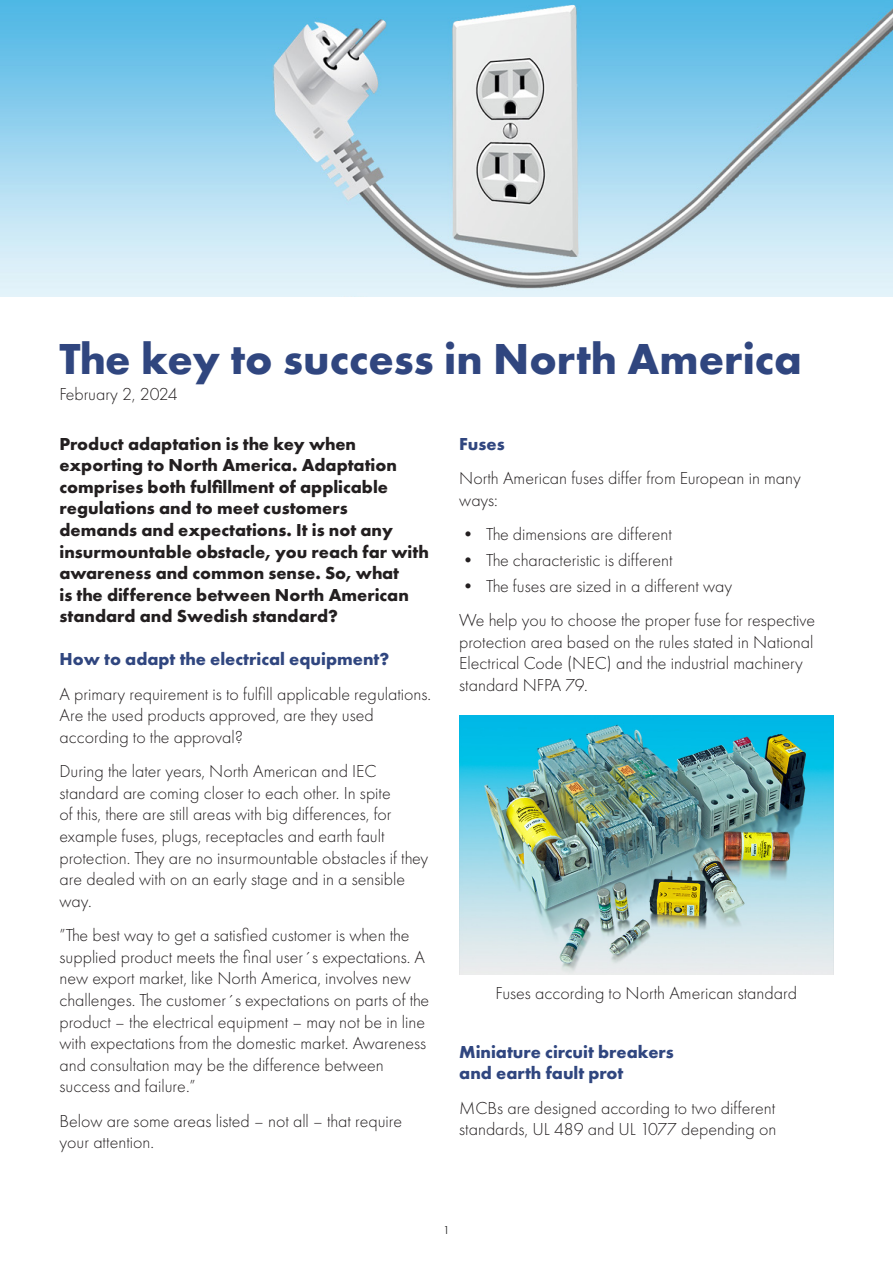
<style>
.page{position:relative;width:893px;height:1263px;background:#fff}
.page>*{position:absolute;margin:0;border:0;box-sizing:border-box;transform-origin:0 0}
.t1{font:700 45px "Futura PT";color:#30467f}
.t2{font:300 18px/21.6px "Futura PT";color:#231f20}
.t3{font:700 18px/21.6px "Futura PT";color:#231f20}
.t4{font:700 18px/21.6px "Futura PT";color:#30467f}
.t5{font:300 12px "Futura PT";color:#3e3e3f}
</style>
<div class="page">
<img style="left:1px;top:1px;width:891px;height:296px">
<img style="left:459px;top:715px;width:374px;height:260px">
<p class="t1" style="left:60px;top:330px;width:744px">The key to success in North America</p>
<p class="t2" style="left:60px;top:383px;width:120px">February 2, 2024</p>
<p class="t3" style="left:60px;top:432px;width:371px">Product adaptation is the key when exporting to North America. Adaptation comprises both fulfillment of applicable regulations and to meet customers demands and expectations. It is not any insurmountable obstacle, you reach far with awareness and common sense. So, what<br>is the difference between North American standard and Swedish standard?</p>
<p class="t4" style="left:60px;top:648px;width:331px">How to adapt the electrical equipment?</p>
<p class="t2" style="left:60px;top:683px;width:373px">A primary requirement is to fulfill applicable regulations.<br>Are the used products approved, are they used according to the approval?</p>
<p class="t2" style="left:60px;top:760px;width:370px">During the later years, North American and IEC standard are coming closer to each other. In spite<br>of this, there are still areas with big differences, for example fuses, plugs, receptacles and earth fault protection. They are no insurmountable obstacles if they are dealed with on an early stage and in a sensible way.</p>
<p class="t2" style="left:60px;top:924px;width:371px">”The best way to get a satisfied customer is when the supplied product meets the final user´s expectations. A new export market, like North America, involves new challenges. The customer´s expectations on parts of the product – the electrical equipment – may not be in line with expectations from the domestic market. Awareness and consultation may be the difference between success and failure.”</p>
<p class="t2" style="left:60px;top:1110px;width:344px">Below are some areas listed – not all – that require your attention.</p>
<p class="t4" style="left:459px;top:432px;width:47px">Fuses</p>
<p class="t2" style="left:459px;top:467px;width:343px">North American fuses differ from European in many ways:</p>
<p class="t2" style="left:459px;top:523px;width:214px">• The dimensions are different</p>
<p class="t2" style="left:459px;top:549px;width:215px">• The characteristic is different</p>
<p class="t2" style="left:459px;top:575px;width:274px">• The fuses are sized in a different way</p>
<p class="t2" style="left:459px;top:609px;width:357px">We help you to choose the proper fuse for respective protection area based on the rules stated in National Electrical Code (NEC) and the industrial machinery standard NFPA 79.</p>
<p class="t2" style="left:496px;top:983px;width:303px">Fuses according to North American standard</p>
<p class="t4" style="left:459px;top:1040px;width:216px">Miniature circuit breakers and earth fault prot</p>
<p class="t2" style="left:459px;top:1097px;width:319px">MCBs are designed according to two different standards, UL 489 and UL 1077 depending on</p>
<p class="t5" style="left:443px;top:1223px;width:8px">1</p>
</div>
